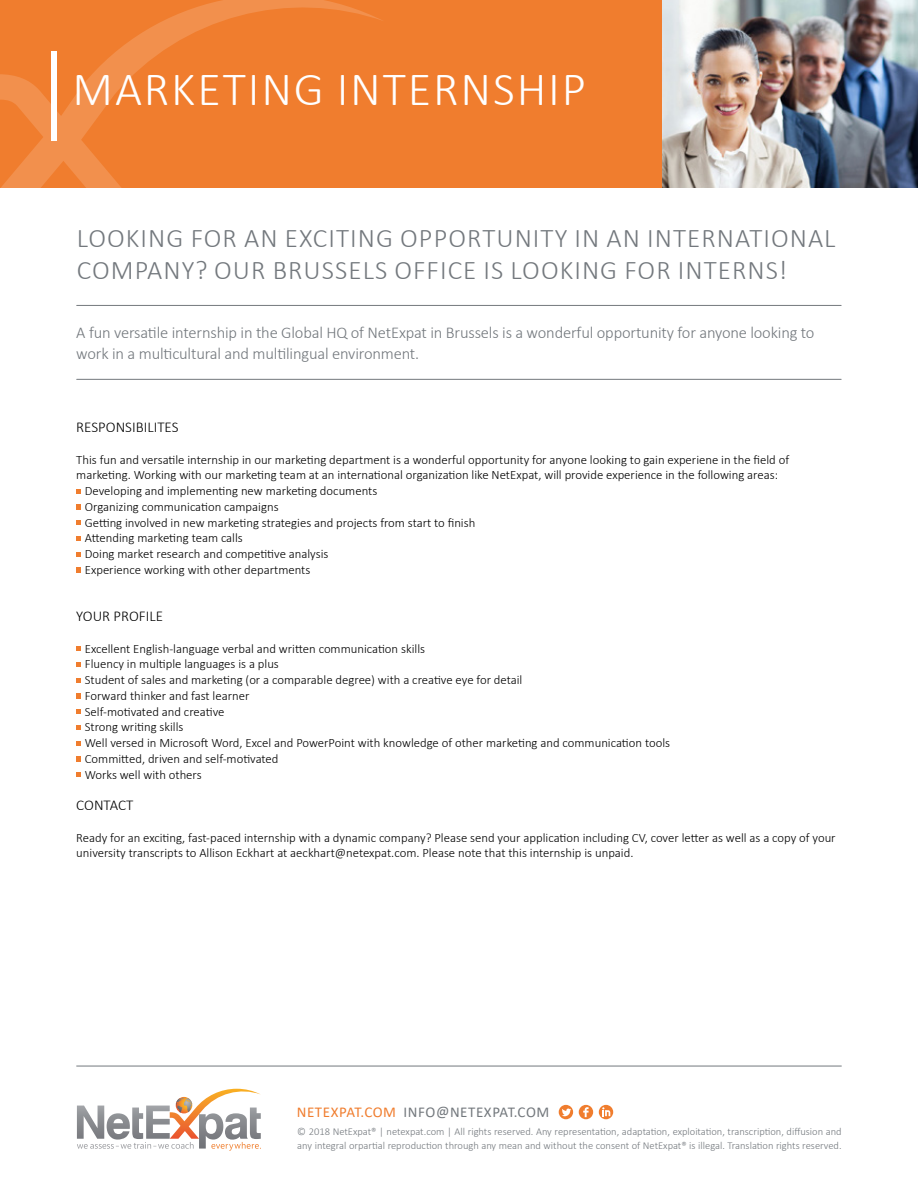
<style>
.page{position:relative;width:918px;height:1188px;background:#fff}
.page>*{position:absolute;margin:0;border:0;box-sizing:border-box;transform-origin:0 0}
.t1{font:300 48px "Calibri";letter-spacing:.04em;color:#fff}
.t2{font:300 27px/31.5px "Calibri";letter-spacing:.04em;color:#73787d}
.t3{font:300 16.5px/21px "Calibri";letter-spacing:-.01em;color:#73787d}
.t4{font:300 15px "Calibri";color:#000}
.t5{font:15px "Calibri";letter-spacing:.04em;color:#73787d}
.t6{font:300 12.75px/15.8px "Calibri";color:#000}
.t7{font:300 10.5px/13.8px "Calibri";color:#73787d}
.s1{color:#f07d2e}
</style>
<div class="page">
<div style="left:0;top:0;width:918px;height:187px;background:#f07d2e"></div>
<svg style="left:0;top:0;width:382px;height:187px"></svg>
<img style="left:663px;top:0;width:255px;height:187px">
<div style="left:51px;top:52px;width:6px;height:89px;background:#fff"></div>
<hr style="left:77px;top:305px;width:764px;height:1px;background:#73787d">
<hr style="left:77px;top:379px;width:764px;height:1px;background:#73787d">
<svg style="left:76px;top:489px;width:5px;height:5px"></svg>
<svg style="left:76px;top:505px;width:5px;height:4px"></svg>
<svg style="left:76px;top:521px;width:5px;height:4px"></svg>
<svg style="left:76px;top:536px;width:5px;height:5px"></svg>
<svg style="left:76px;top:552px;width:5px;height:4px"></svg>
<svg style="left:76px;top:568px;width:5px;height:4px"></svg>
<svg style="left:76px;top:647px;width:5px;height:4px"></svg>
<svg style="left:76px;top:662px;width:5px;height:5px"></svg>
<svg style="left:76px;top:678px;width:5px;height:4px"></svg>
<svg style="left:76px;top:694px;width:5px;height:4px"></svg>
<svg style="left:76px;top:710px;width:5px;height:4px"></svg>
<svg style="left:76px;top:725px;width:5px;height:5px"></svg>
<svg style="left:76px;top:741px;width:5px;height:5px"></svg>
<svg style="left:76px;top:757px;width:5px;height:4px"></svg>
<svg style="left:76px;top:773px;width:5px;height:4px"></svg>
<hr style="left:76px;top:1066px;width:766px;height:1px;background:#73787d">
<svg style="left:77px;top:1088px;width:184px;height:63px"></svg>
<div style="left:559px;top:1105px;width:14px;height:14px;background:#f07d2e;border-radius:50%"></div>
<svg style="left:562px;top:1109px;width:9px;height:7px"></svg>
<div style="left:579px;top:1105px;width:14px;height:14px;background:#f07d2e;border-radius:50%"></div>
<svg style="left:583px;top:1107px;width:6px;height:10px"></svg>
<svg style="left:599px;top:1105px;width:14px;height:14px"></svg>
<svg style="left:602px;top:1107px;width:8px;height:9px"></svg>
<h1 class="t1" style="left:73px;top:59px;width:515px">MARKETING INTERNSHIP</h1>
<h2 class="t2" style="left:77px;top:222px;width:760px">LOOKING FOR AN EXCITING OPPORTUNITY IN AN INTERNATIONAL<br>COMPANY? OUR BRUSSELS OFFICE IS LOOKING FOR INTERNS!</h2>
<p class="t3" style="left:76px;top:322px;width:740px">A fun versatile internship in the Global HQ of NetExpat in Brussels is a wonderful opportunity for anyone looking to work in a multicultural and multilingual environment.</p>
<p class="t4" style="left:76px;top:418px;width:104px">RESPONSIBILITES</p>
<p class="t6" style="left:76px;top:451px;width:714px">This fun and versatile internship in our marketing department is a wonderful opportunity for anyone looking to gain experiene in the field of</p>
<p class="t6" style="left:76px;top:467px;width:703px">marketing. Working with our marketing team at an international organization like NetExpat, will provide experience in the following areas:</p>
<p class="t6" style="left:85px;top:483px;width:294px">Developing and implementing new marketing documents</p>
<p class="t6" style="left:85px;top:499px;width:195px">Organizing communication campaigns</p>
<p class="t6" style="left:85px;top:514px;width:392px">Getting involved in new marketing strategies and projects from start to finish</p>
<p class="t6" style="left:85px;top:530px;width:160px">Attending marketing team calls</p>
<p class="t6" style="left:85px;top:546px;width:245px">Doing market research and competitive analysis</p>
<p class="t6" style="left:85px;top:562px;width:227px">Experience working with other departments</p>
<p class="t4" style="left:76px;top:607px;width:88px">YOUR PROFILE</p>
<p class="t6" style="left:85px;top:640px;width:587px">Excellent English-language verbal and written communication skills<br>Fluency in multiple languages is a plus<br>Student of sales and marketing (or a comparable degree) with a creative eye for detail<br>Forward thinker and fast learner<br>Self-motivated and creative<br>Strong writing skills<br>Well versed in Microsoft Word, Excel and PowerPoint with knowledge of other marketing and communication tools Committed, driven and self-motivated<br>Works well with others</p>
<p class="t4" style="left:76px;top:796px;width:59px">CONTACT</p>
<p class="t6" style="left:76px;top:829px;width:761px">Ready for an exciting, fast-paced internship with a dynamic company? Please send your application including CV, cover letter as well as a copy of your university transcripts to Allison Eckhart at aeckhart@netexpat.com. Please note that this internship is unpaid.</p>
<p class="t5" style="left:297px;top:1101px;width:254px"><span class="s1">NETEXPAT.COM</span> INFO@NETEXPAT.COM</p>
<p class="t7" style="left:297px;top:1124px;width:546px">© 2018 NetExpat® | netexpat.com | All rights reserved. Any representation, adaptation, exploitation, transcription, diffusion and any integral orpartial reproduction through any mean and without the consent of NetExpat® is illegal. Translation rights reserved.</p>
</div>
